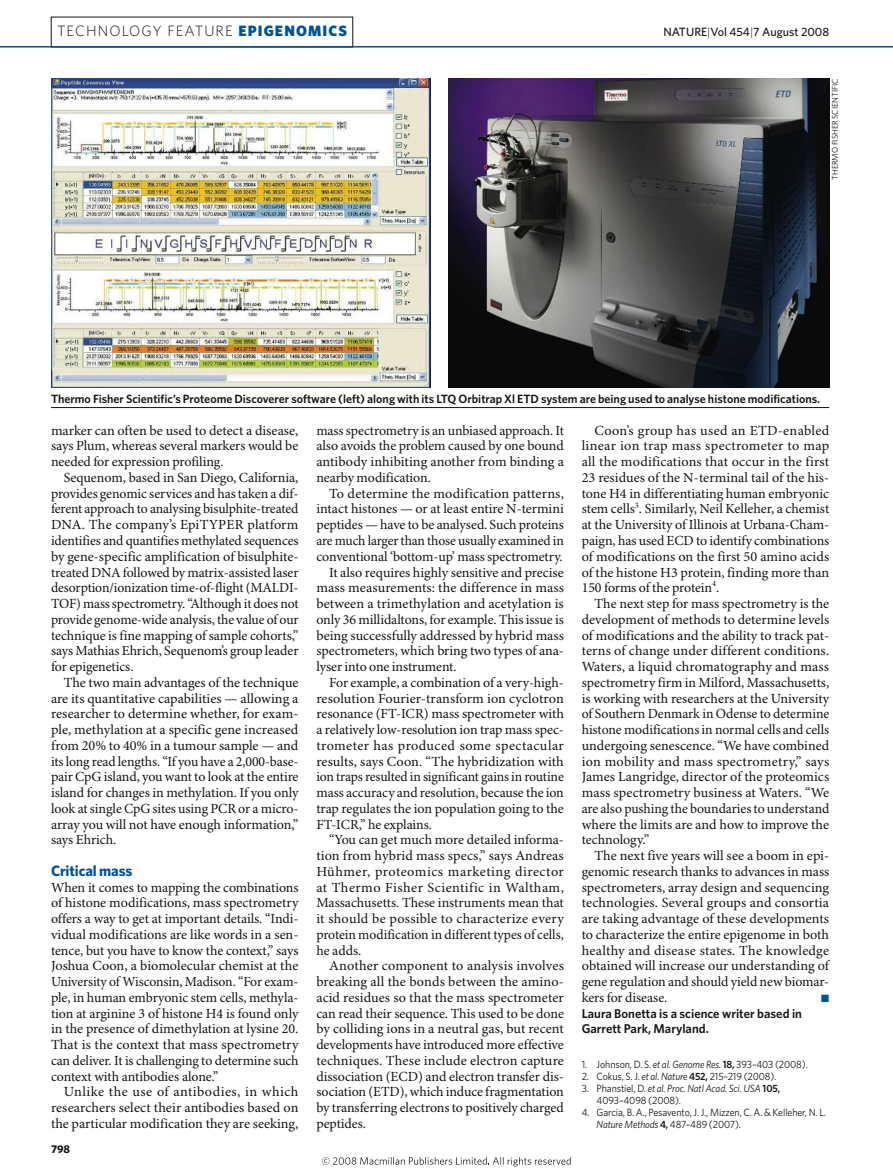
<style>
.page{position:relative;width:893px;height:1174px;background:#fff}
.page>*{position:absolute;margin:0;border:0;box-sizing:border-box;transform-origin:0 0}
.t1{font:300 15px "Whitney";letter-spacing:.075em;color:#141414}
.t2{font:700 15px "Whitney";letter-spacing:-.005em;color:#005395}
.t3{font:13.95px/15.8px "Minion Pro";letter-spacing:-.005em;color:#141414;text-align:justify}
.t4{font:13.95px "Minion Pro";letter-spacing:.015em;color:#141414}
.t5{font:13.95px "Minion Pro";letter-spacing:.025em;color:#141414}
.t6{font:13.95px "Minion Pro";letter-spacing:.035em;color:#141414}
.t7{font:13.95px "Minion Pro";letter-spacing:.03em;color:#141414}
.t8{font:600 12.75px/15.8px "Whitney";color:#141414}
.t9{font:600 12px "Whitney";color:#141414}
.t10{font:500 12px "Whitney";color:#141414}
.t11{font:700 11.25px "Whitney";color:#141414}
.t12{font:10.5px/12px "Whitney";letter-spacing:-.01em;color:#141414;scale:.95 1}
.t13{font:10.5px "Zapf Dingbats";color:#005395}
.t14{font:8.25px "Whitney";color:#141414}
.s1{font-weight:900;color:#005395}
.s2{font-weight:300}
.s3{font-style:italic}
.s4{font-weight:600}
</style>
<div class="page">
<img style="left:449px;top:79px;width:380px;height:308px">
<img style="left:51px;top:79px;width:380px;height:309px">
<hr style="left:51px;top:407px;width:778px;height:1px;background:#141414">
<hr style="left:0;top:46px;width:893px;height:2px;background:#005395">
<svg style="left:322px;top:1157px;width:249px;height:9px"></svg>
<p class="t1" style="left:57px;top:25px;width:291px">TECHNOLOGY FEATURE <span class="s1">EPIGENOMICS</span></p>
<p class="t10" style="left:663px;top:27px;width:167px">NATURE<span class="s2">|</span>Vol 454<span class="s2">|</span>7 August 2008</p>
<p class="t14" style="left:832px;top:180px;width:103px;rotate:-90deg">THERMO FISHER SCIENTIFIC</p>
<p class="t9" style="left:51px;top:394px;width:771px">Thermo Fisher Scientific’s Proteome Discoverer software (left) along with its LTQ Orbitrap Xl ETD system are being used to analyse histone modifications.</p>
<p class="t3" style="left:51px;top:423px;width:249px">marker can often be used to detect a disease, says Plum, whereas several markers would be needed for expression profiling.</p>
<p class="t3" style="left:51px;top:471px;width:249px;text-indent:13px">Sequenom, based in San Diego, California, provides genomic services and has taken a dif&shy;ferent approach to analysing bisulphite-treated DNA. The company’s EpiTYPER platform identifies and quantifies methylated sequences by gene-specific amplification of bisulphite&shy;treated DNA followed by matrix-assisted laser desorption/ionization time-of-flight (MALDI-TOF) mass spectrometry. “Although it does not provide genome-wide analysis, the value of our technique is fine mapping of sample cohorts,” says Mathias Ehrich, Sequenom’s group leader for epigenetics.</p>
<p class="t3" style="left:51px;top:675px;width:249px;text-indent:13px">The two main advantages of the technique are its quantitative capabilities — allowing a researcher to determine whether, for exam&shy;ple, methylation at a specific gene increased from 20% to 40% in a tumour sample — and its long read lengths. “If you have a 2,000-base&shy;pair CpG island, you want to look at the entire island for changes in methylation. If you only look at single CpG sites using PCR or a micro&shy;array you will not have enough information,” says Ehrich.</p>
<p class="t2" style="left:51px;top:865px;width:83px">Critical mass</p>
<p class="t3" style="left:51px;top:880px;width:249px">When it comes to mapping the combinations of histone modifications, mass spectrometry offers a way to get at important details. “Indi&shy;vidual modifications are like words in a sen&shy;tence, but you have to know the context,” says Joshua Coon, a biomolecular chemist at the University of Wisconsin, Madison. “For exam&shy;ple, in human embryonic stem cells, methyla&shy;tion at arginine 3 of histone H4 is found only in the presence of dimethylation at lysine 20.<br>That is the context that mass spectrometry can deliver. It is challenging to determine such context with antibodies alone.”</p>
<p class="t3" style="left:51px;top:1085px;width:249px;text-indent:13px">Unlike the use of antibodies, in which researchers select their antibodies based on the particular modification they are seeking,</p>
<p class="t11" style="left:51px;top:1144px;width:21px">798</p>
<p class="t3" style="left:316px;top:423px;width:249px">mass spectrometry is an unbiased approach. It also avoids the problem caused by one bound antibody inhibiting another from binding a nearby modification.</p>
<p class="t4" style="left:329px;top:488px;width:236px">To determine the modification patterns,</p>
<p class="t3" style="left:316px;top:502px;width:249px">intact histones — or at least entire N-termini</p>
<p class="t3" style="left:316px;top:518px;width:249px">peptides — have to be analysed. Such proteins</p>
<p class="t3" style="left:316px;top:534px;width:249px">are much larger than those usually examined in</p>
<p class="t3" style="left:316px;top:549px;width:248px">conventional ‘bottom-up’ mass spectrometry.</p>
<p class="t3" style="left:329px;top:565px;width:236px">It also requires highly sensitive and precise</p>
<p class="t3" style="left:316px;top:581px;width:249px">mass measurements: the difference in mass</p>
<p class="t3" style="left:316px;top:597px;width:249px">between a trimethylation and acetylation is</p>
<p class="t3" style="left:316px;top:612px;width:249px">only 36 milli daltons, for example. This issue is</p>
<p class="t3" style="left:316px;top:628px;width:249px">being successfully addressed by hybrid mass</p>
<p class="t3" style="left:316px;top:644px;width:249px">spectrometers, which bring two types of ana-</p>
<p class="t3" style="left:316px;top:660px;width:142px">lyser into one instrument.</p>
<p class="t3" style="left:329px;top:675px;width:236px">For example, a combination of a very-high-</p>
<p class="t3" style="left:316px;top:691px;width:249px">resolution Fourier-transform ion cyclotron</p>
<p class="t3" style="left:316px;top:707px;width:249px">resonance (FT-ICR) mass spectrometer with</p>
<p class="t3" style="left:316px;top:723px;width:249px">a relatively low-resolution ion trap mass spec-</p>
<p class="t5" style="left:316px;top:740px;width:249px">trometer has produced some spectacular</p>
<p class="t3" style="left:316px;top:754px;width:249px">results, says Coon. “The hybridization with</p>
<p class="t3" style="left:316px;top:770px;width:249px">ion traps resulted in significant gains in routine</p>
<p class="t3" style="left:316px;top:786px;width:249px">mass accuracy and resolution, because the ion</p>
<p class="t3" style="left:316px;top:801px;width:249px">trap regulates the ion population going to the</p>
<p class="t3" style="left:316px;top:817px;width:117px">FT-ICR,” he explains.</p>
<p class="t3" style="left:329px;top:833px;width:236px">“You can get much more detailed informa-</p>
<p class="t3" style="left:316px;top:849px;width:249px">tion from hybrid mass specs,” says Andreas</p>
<p class="t6" style="left:316px;top:866px;width:249px">Hühmer, proteomics marketing director</p>
<p class="t7" style="left:316px;top:881px;width:249px">at Thermo Fisher Scientific in Waltham,</p>
<p class="t3" style="left:316px;top:896px;width:249px">Massachusetts. These instruments mean that</p>
<p class="t4" style="left:316px;top:913px;width:249px">it should be possible to characterize every</p>
<p class="t3" style="left:316px;top:927px;width:249px">protein modification in different types of cells,</p>
<p class="t3" style="left:316px;top:943px;width:46px">he adds.</p>
<p class="t3" style="left:329px;top:959px;width:236px">Another component to analysis involves</p>
<p class="t3" style="left:316px;top:975px;width:249px">breaking all the bonds between the amino-</p>
<p class="t3" style="left:316px;top:990px;width:249px">acid residues so that the mass spectrometer</p>
<p class="t3" style="left:316px;top:1006px;width:249px">can read their sequence. This used to be done</p>
<p class="t3" style="left:316px;top:1022px;width:249px">by colliding ions in a neutral gas, but recent</p>
<p class="t3" style="left:316px;top:1038px;width:249px">developments have introduced more effective</p>
<p class="t3" style="left:316px;top:1053px;width:249px">techniques. These include electron capture</p>
<p class="t3" style="left:316px;top:1069px;width:249px">dissociation (ECD) and electron transfer dis-</p>
<p class="t3" style="left:316px;top:1085px;width:249px">sociation (ETD), which induce fragmentation</p>
<p class="t3" style="left:316px;top:1101px;width:249px">by transferring electrons to positively charged</p>
<p class="t3" style="left:316px;top:1116px;width:51px">peptides.</p>
<p class="t3" style="left:582px;top:423px;width:249px;text-indent:13px">Coon’s group has used an ETD-enabled linear ion trap mass spectrometer to map all the modifications that occur in the first 23 residues of the N-terminal tail of the his&shy;tone H4 in differentiating human embryonic stem cells<sup>3</sup>. Similarly, Neil Kelleher, a chemist at the University of Illinois at Urbana-Cham&shy;paign, has used ECD to identify combinations of modifications on the first 50 amino acids of the histone H3 protein, finding more than 150 forms of the protein<sup>4</sup>.</p>
<p class="t3" style="left:582px;top:597px;width:249px;text-indent:13px">The next step for mass spectrometry is the development of methods to determine levels of modifications and the ability to track pat&shy;terns of change under different conditions.<br>Waters, a liquid chromatography and mass spectrometry firm in Milford, Massachusetts, is working with researchers at the University of Southern Denmark in Odense to determine histone modifications in normal cells and cells undergoing senescence. “We have combined ion mobility and mass spectrometry,” says James Langridge, director of the proteomics mass spectrometry business at Waters. “We are also pushing the boundaries to understand where the limits are and how to improve the technology.”</p>
<p class="t3" style="left:582px;top:849px;width:249px;text-indent:13px">The next five years will see a boom in epi&shy;genomic research thanks to advances in mass spectrometers, array design and sequencing technologies. Several groups and consortia are taking advantage of these developments to characterize the entire epigenome in both healthy and disease states. The knowledge obtained will increase our understanding of gene regulation and should yield new biomar&shy;kers for disease.</p>
<p class="t13" style="left:821px;top:993px;width:9px">■</p>
<p class="t8" style="left:582px;top:1006px;width:222px">Laura Bonetta is a science writer based in<br>Garrett Park, Maryland.</p>
<p class="t12" style="left:582px;top:1059px;width:240px">1. Johnson, D. S. <span class="s3">et al. Genome Res.</span> <span class="s4">18,</span> 393–403 (2008).</p>
<p class="t12" style="left:582px;top:1071px;width:207px">2. Cokus, S. J. <span class="s3">et al. Nature</span> <span class="s4">452,</span> 215–219 (2008).</p>
<p class="t12" style="left:597px;top:1083px;width:195px;text-indent:-15px">3. Phanstiel, D. <span class="s3">et al. Proc. Natl Acad. Sci. USA</span> <span class="s4">105,<br></span>4093–4098 (2008).</p>
<p class="t12" style="left:597px;top:1107px;width:243px;text-indent:-15px">4. Garcia, B. A., Pesavento, J. J., Mizzen, C. A. &amp; Kelleher, N. L.<br><span class="s3">Nature Methods</span> <span class="s4">4,</span> 487–489 (2007).</p>
</div>
